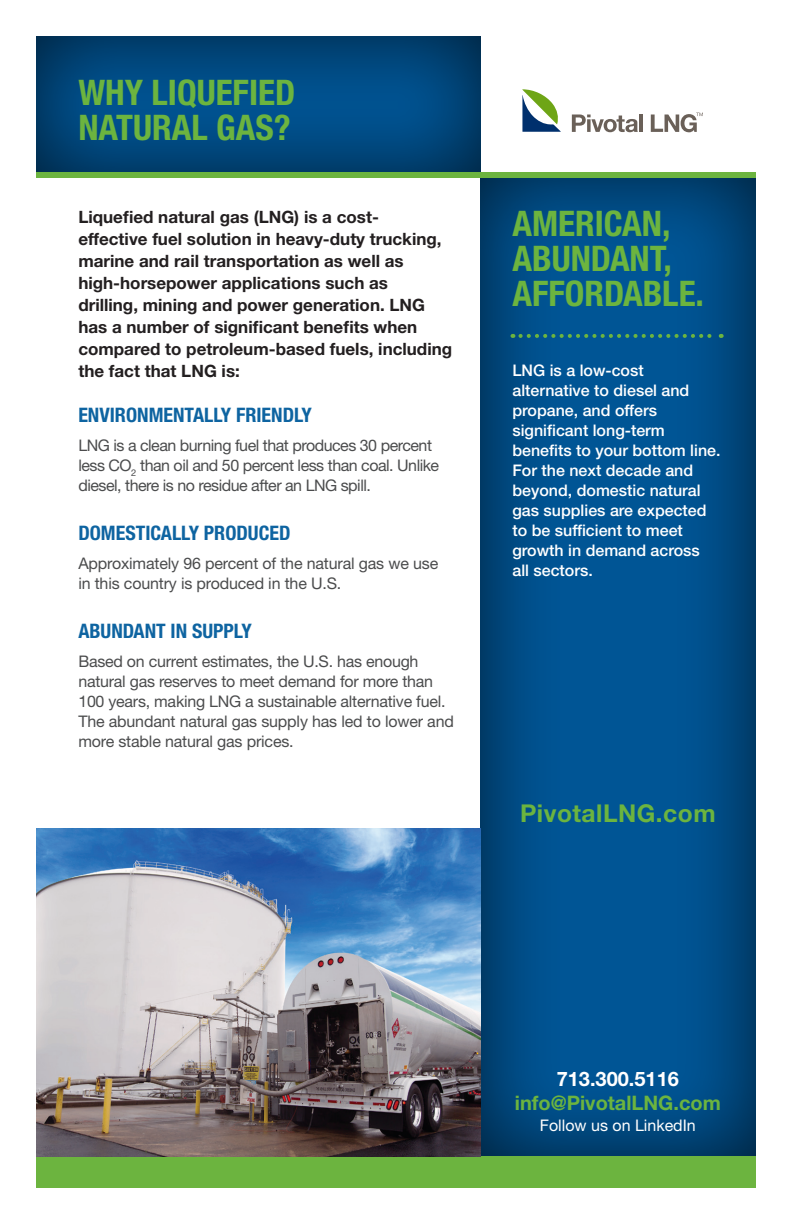
<style>
.page{position:relative;width:792px;height:1224px;background:#fff}
.page>*{position:absolute;margin:0;border:0;box-sizing:border-box;transform-origin:0 0}
.t1{font:700 condensed 35.2px/35.2px "Helvetica Neue LT Std";color:#6cb43f}
.green_url{font:700 24.6px "Helvetica Neue LT Std";letter-spacing:.02em;color:#6cb43f}
.blue_header{font:700 condensed 20px "Helvetica Neue LT Std";color:#0e64a1}
.t2{font:700 20px/24px "Helvetica Neue LT Std";color:#6cb43f;text-align:center}
.black_hdr{font:700 17px/22px "Helvetica Neue LT Std";color:#231f20}
.copy{font:16px/20px "Helvetica Neue LT Std";letter-spacing:-.015em;color:#4b4c4d}
.t3{font:500 16px/20px "Helvetica Neue LT Std";color:#fff}
.t4{font:16px "Helvetica Neue LT Std";color:#fff}
.s1{color:#fff}
</style>
<div class="page">
<div style="left:478px;top:172px;width:280px;height:984px;background:#231f20;opacity:.75"></div>
<div style="left:33px;top:33px;width:448px;height:142px;background:#231f20;opacity:.75"></div>
<div style="left:36px;top:1156px;width:720px;height:32px;background:#6cb43f"></div>
<div style="left:36px;top:172px;width:720px;height:6px;background:#6cb43f"></div>
<img style="left:36px;top:828px;width:445px;height:328px">
<svg style="left:522px;top:89px;width:39px;height:43px"></svg>
<svg style="left:572px;top:115px;width:66px;height:17px"></svg>
<hr style="left:639px;top:115px;width:3px;height:17px;background:#6a6058">
<svg style="left:651px;top:113px;width:52px;height:19px"></svg>
<svg style="left:520px;top:334px;width:202px;height:4px"></svg>
<p class="t1" style="left:78px;top:74px;width:218px">WHY LIQUEFIED<br>NATURAL GAS?</p>
<p class="black_hdr" style="left:78px;top:205px;width:375px">Liquefied natural gas (LNG) is a cost&shy;effective fuel solution in heavy-duty trucking, marine and rail transportation as well as high-horsepower applications such as<br>drilling, mining and power generation. LNG has a number of significant benefits when compared to petroleum-based fuels, including the fact that LNG is:</p>
<p class="blue_header" style="left:78px;top:403px;width:235px">ENVIRONMENTALLY FRIENDLY</p>
<p class="copy" style="left:78px;top:435px;width:362px">LNG is a clean burning fuel that produces 30 percent less CO<sub>2</sub> than oil and 50 percent less than coal. Unlike diesel, there is no residue after an LNG spill.</p>
<p class="blue_header" style="left:78px;top:521px;width:214px">DOMESTICALLY PRODUCED</p>
<p class="copy" style="left:78px;top:553px;width:361px">Approximately 96 percent of the natural gas we use in this country is produced in the U.S.</p>
<p class="blue_header" style="left:78px;top:619px;width:175px">ABUNDANT IN SUPPLY</p>
<p class="copy" style="left:78px;top:651px;width:377px">Based on current estimates, the U.S. has enough natural gas reserves to meet demand for more than 100 years, making LNG a sustainable alternative fuel.<br>The abundant natural gas supply has led to lower and more stable natural gas prices.</p>
<p class="t1" style="left:512px;top:205px;width:161px">AMERICAN,<br>ABUNDANT,</p>
<p class="t1" style="left:512px;top:276px;width:193px">AFFORDABLE.</p>
<p class="t3" style="left:512px;top:360px;width:210px">LNG is a low-cost alternative to diesel and propane, and offers significant long-term benefits to your bottom line.<br>For the next decade and beyond, domestic natural gas supplies are expected to be sufficient to meet growth in demand across<br>all sectors.</p>
<p class="green_url" style="left:520px;top:798px;width:197px">PivotalLNG.com</p>
<p class="t2" style="left:515px;top:1066px;width:207px"><span class="s1">713.300.5116 </span>info@PivotalLNG.com</p>
<p class="t4" style="left:540px;top:1116px;width:157px">Follow us on LinkedIn</p>
</div>
